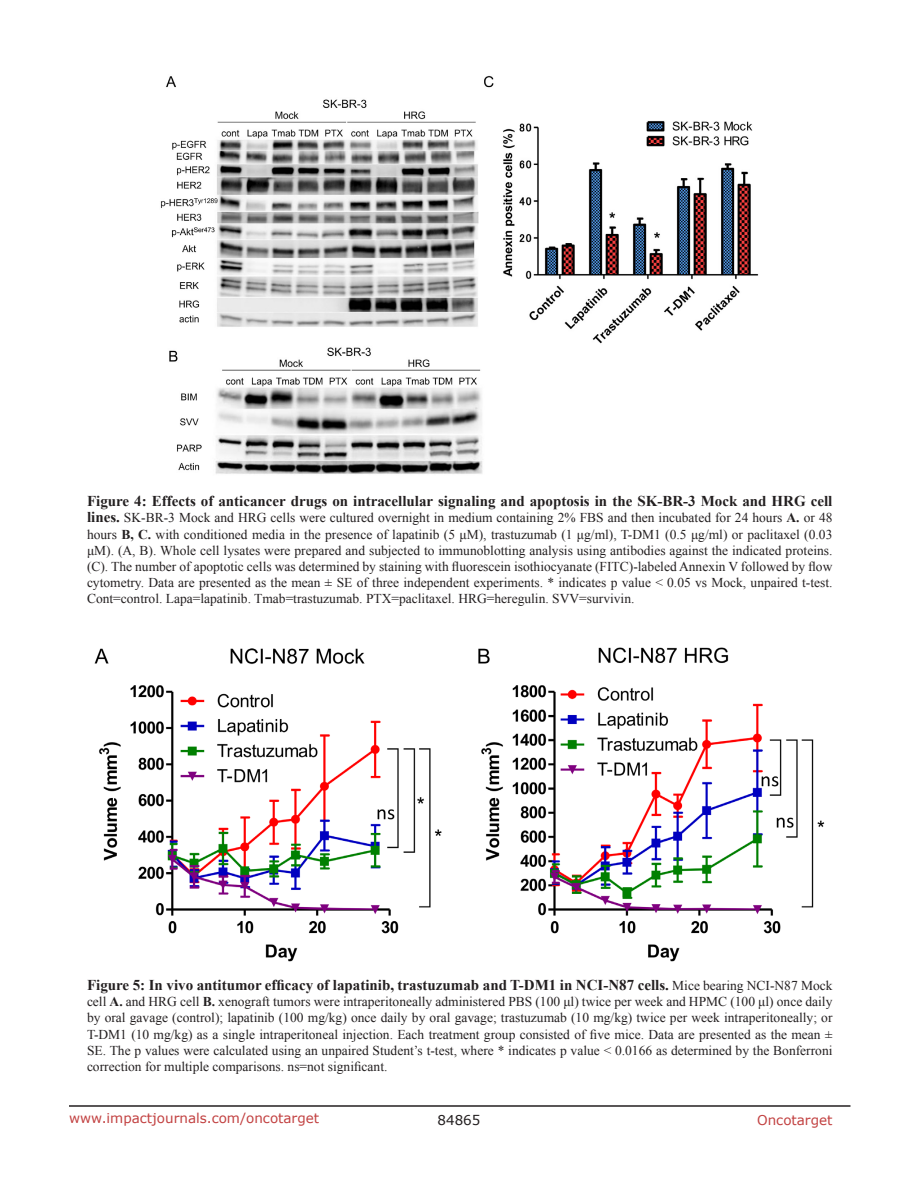
<style>
.page{position:relative;width:918px;height:1188px;background:#fff}
.page>*{position:absolute;margin:0;border:0;box-sizing:border-box;transform-origin:0 0}
.figuretext{font:700 15px "Times New Roman";color:#231f20}
.figuretext-2{font:13.5px/16.2px "Times New Roman";color:#231f20;text-align:justify}
.t1{font:13.5px "Verdana";color:#c24141}
.t2{font:13.5px "Verdana";color:#231f20}
.s1{font-weight:700;font-size:15px}
.s2{font-weight:700}
.s3{font-weight:400;font-size:13.5px}
</style>
<div class="page">
<hr style="left:69px;top:1105px;width:781px;height:2px;background:#231f20">
<img style="left:160px;top:75px;width:599px;height:399px">
<img style="left:94px;top:647px;width:731px;height:315px">
<p class="figuretext" style="left:87px;top:491px;width:747px">Figure 4: Effects of anticancer drugs on intracellular signaling and apoptosis in the SK-BR-3 Mock and HRG cell</p>
<p class="figuretext-2" style="left:87px;top:510px;width:747px"><span class="s1">lines.</span> SK-BR-3 Mock and HRG cells were cultured overnight in medium containing 2% FBS and then incubated for 24 hours <span class="s2">A.</span> or 48 hours <span class="s2">B, C.</span> with conditioned media in the presence of lapatinib (5 μM), trastuzumab (1 μg/ml), T-DM1 (0.5 μg/ml) or paclitaxel (0.03 μM). (A, B). Whole cell lysates were prepared and subjected to immunoblotting analysis using antibodies against the indicated proteins. (C). The number of apoptotic cells was determined by staining with fluorescein isothiocyanate (FITC)-labeled Annexin V followed by flow cytometry. Data are presented as the mean ± SE of three independent experiments. * indicates p value &lt; 0.05 vs Mock, unpaired t-test.<br>Cont=control. Lapa=lapatinib. Tmab=trastuzumab. PTX=paclitaxel. HRG=heregulin. SVV=survivin.</p>
<p class="figuretext" style="left:87px;top:975px;width:747px">Figure 5: In vivo antitumor efficacy of lapatinib, trastuzumab and T-DM1 in NCI-N87 cells. <span class="s3">Mice bearing NCI-N87 Mock</span></p>
<p class="figuretext-2" style="left:87px;top:993px;width:747px">cell <span class="s2">A.</span> and HRG cell <span class="s2">B.</span> xenograft tumors were intraperitoneally administered PBS (100 μl) twice per week and HPMC (100 μl) once daily by oral gavage (control); lapatinib (100 mg/kg) once daily by oral gavage; trastuzumab (10 mg/kg) twice per week intraperitoneally; or T-DM1 (10 mg/kg) as a single intraperitoneal injection. Each treatment group consisted of five mice. Data are presented as the mean ± SE. The p values were calculated using an unpaired Student’s t-test, where * indicates p value &lt; 0.0166 as determined by the Bonferroni correction for multiple comparisons. ns=not significant.</p>
<p class="t1" style="left:69px;top:1109px;width:252px">www.impactjournals.com/oncotarget</p>
<p class="t2" style="left:438px;top:1111px;width:44px">84865</p>
<p class="t1" style="left:757px;top:1111px;width:77px">Oncotarget</p>
</div>
